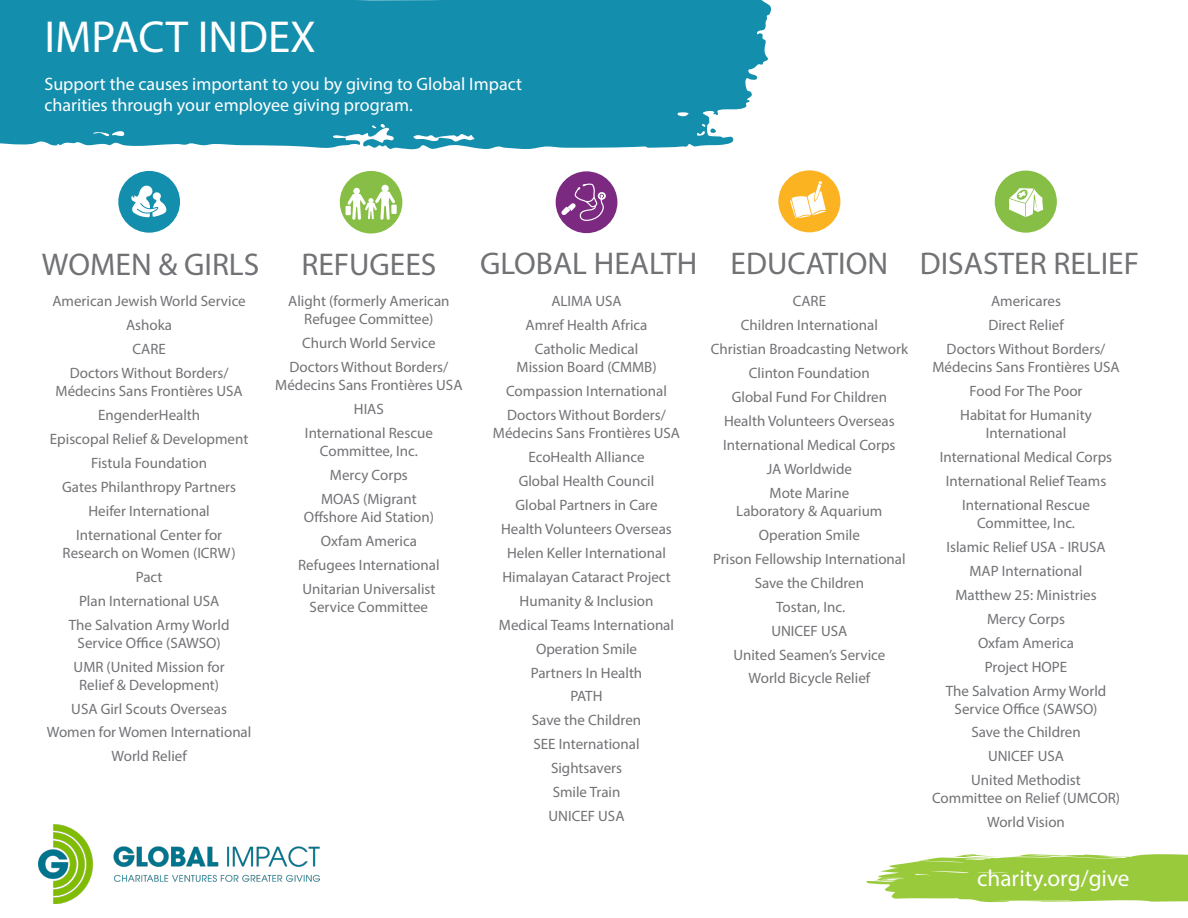
<style>
.page{position:relative;width:1188px;height:918px;background:#fff}
.page>*{position:absolute;margin:0;border:0;box-sizing:border-box;transform-origin:0 0}
.t1{font:45px "Myriad Pro";color:#fff}
.t2{font:31.5px "Myriad Pro";color:#717275}
.t3{font:23.25px "Myriad Pro";color:#fff}
.t4{font:18px/21px "Myriad Pro";color:#fff}
.t5{font:15px/18px "Myriad Pro";color:#717275;text-align:center}
</style>
<div class="page">
<div style="left:0;top:0;width:771px;height:150px;background:#148ead"></div>
<div style="left:995px;top:171px;width:62px;height:62px;background:#87bf46;border-radius:50%"></div>
<svg style="left:1009px;top:188px;width:34px;height:29px"></svg>
<div style="left:118px;top:171px;width:62px;height:62px;background:#148ead;border-radius:50%"></div>
<svg style="left:131px;top:186px;width:36px;height:31px"></svg>
<div style="left:778px;top:170px;width:62px;height:62px;background:#fbb322;border-radius:50%"></div>
<svg style="left:790px;top:181px;width:36px;height:38px"></svg>
<img style="left:39px;top:824px;width:281px;height:79px">
<svg style="left:866px;top:854px;width:322px;height:49px;background:#abd35e"></svg>
<div style="left:556px;top:171px;width:61px;height:62px;background:#7b2981;border-radius:50%"></div>
<svg style="left:561px;top:183px;width:45px;height:38px"></svg>
<div style="left:340px;top:171px;width:62px;height:63px;background:#87bf46;border-radius:50%"></div>
<svg style="left:347px;top:185px;width:48px;height:35px"></svg>
<div style="left:391px;top:205px;width:6px;height:9px;background:#fff"></div>
<div style="left:346px;top:206px;width:5px;height:9px;background:#fff"></div>
<p class="t1" style="left:44px;top:9px;width:273px">IMPACT INDEX</p>
<p class="t4" style="left:44px;top:73px;width:479px">Support the causes important to you by giving to Global Impact charities through your employee giving program.</p>
<p class="t2" style="left:42px;top:245px;width:219px">WOMEN &amp; GIRLS</p>
<p class="t5" style="left:52px;top:292px;width:195px">American Jewish World Service</p>
<p class="t5" style="left:126px;top:316px;width:48px">Ashoka</p>
<p class="t5" style="left:132px;top:340px;width:35px">CARE</p>
<p class="t5" style="left:56px;top:364px;width:189px">Doctors Without Borders/<br>Médecins Sans Frontières USA</p>
<p class="t5" style="left:98px;top:406px;width:104px">EngenderHealth</p>
<p class="t5" style="left:50px;top:430px;width:200px">Episcopal Relief &amp; Development</p>
<p class="t5" style="left:91px;top:454px;width:117px">Fistula Foundation</p>
<p class="t5" style="left:62px;top:478px;width:175px">Gates Philanthropy Partners</p>
<p class="t5" style="left:89px;top:502px;width:123px">Heifer International</p>
<p class="t5" style="left:63px;top:526px;width:175px">International Center for<br>Research on Women (ICRW)</p>
<p class="t5" style="left:136px;top:568px;width:28px">Pact</p>
<p class="t5" style="left:79px;top:591px;width:142px">Plan International USA</p>
<p class="t5" style="left:69px;top:615px;width:162px">The Salvation Army World<br>Service Office (SAWSO)</p>
<p class="t5" style="left:74px;top:657px;width:153px">UMR (United Mission for<br>Relief &amp; Development)</p>
<p class="t5" style="left:71px;top:699px;width:157px">USA Girl Scouts Overseas</p>
<p class="t5" style="left:47px;top:723px;width:206px">Women for Women International</p>
<p class="t5" style="left:112px;top:747px;width:77px">World Relief</p>
<p class="t2" style="left:301px;top:245px;width:137px">REFUGEES</p>
<p class="t5" style="left:288px;top:292px;width:163px">Alight (formerly American<br>Refugee Committee)</p>
<p class="t5" style="left:302px;top:334px;width:135px">Church World Service</p>
<p class="t5" style="left:275px;top:358px;width:189px">Doctors Without Borders/<br>Médecins Sans Frontières USA</p>
<p class="t5" style="left:354px;top:400px;width:31px">HIAS</p>
<p class="t5" style="left:305px;top:424px;width:129px">International Rescue<br>Committee, Inc.</p>
<p class="t5" style="left:330px;top:466px;width:79px">Mercy Corps</p>
<p class="t5" style="left:304px;top:490px;width:132px">MOAS (Migrant<br>Offshore Aid Station)</p>
<p class="t5" style="left:321px;top:532px;width:98px">Oxfam America</p>
<p class="t5" style="left:298px;top:556px;width:143px">Refugees International</p>
<p class="t5" style="left:302px;top:580px;width:135px">Unitarian Universalist<br>Service Committee</p>
<p class="t2" style="left:480px;top:244px;width:219px">GLOBAL HEALTH</p>
<p class="t5" style="left:551px;top:292px;width:72px">ALIMA USA</p>
<p class="t5" style="left:526px;top:316px;width:123px">Amref Health Africa</p>
<p class="t5" style="left:516px;top:340px;width:142px">Catholic Medical<br>Mission Board (CMMB)</p>
<p class="t5" style="left:506px;top:382px;width:162px">Compassion International</p>
<p class="t5" style="left:493px;top:406px;width:189px">Doctors Without Borders/<br>Médecins Sans Frontières USA</p>
<p class="t5" style="left:528px;top:448px;width:118px">EcoHealth Alliance</p>
<p class="t5" style="left:519px;top:472px;width:137px">Global Health Council</p>
<p class="t5" style="left:516px;top:496px;width:143px">Global Partners in Care</p>
<p class="t5" style="left:501px;top:520px;width:172px">Health Volunteers Overseas</p>
<p class="t5" style="left:507px;top:544px;width:160px">Helen Keller International</p>
<p class="t5" style="left:502px;top:568px;width:170px">Himalayan Cataract Project</p>
<p class="t5" style="left:520px;top:591px;width:135px">Humanity &amp; Inclusion</p>
<p class="t5" style="left:499px;top:615px;width:177px">Medical Teams International</p>
<p class="t5" style="left:536px;top:639px;width:103px">Operation Smile</p>
<p class="t5" style="left:531px;top:663px;width:113px">Partners In Health</p>
<p class="t5" style="left:571px;top:687px;width:33px">PATH</p>
<p class="t5" style="left:532px;top:711px;width:111px">Save the Children</p>
<p class="t5" style="left:534px;top:735px;width:107px">SEE International</p>
<p class="t5" style="left:551px;top:759px;width:72px">Sightsavers</p>
<p class="t5" style="left:553px;top:783px;width:69px">Smile Train</p>
<p class="t5" style="left:549px;top:807px;width:78px">UNICEF USA</p>
<p class="t2" style="left:731px;top:244px;width:159px">EDUCATION</p>
<p class="t5" style="left:793px;top:292px;width:35px">CARE</p>
<p class="t5" style="left:741px;top:316px;width:138px">Children International</p>
<p class="t5" style="left:711px;top:340px;width:199px">Christian Broadcasting Network</p>
<p class="t5" style="left:749px;top:364px;width:122px">Clinton Foundation</p>
<p class="t5" style="left:732px;top:388px;width:157px">Global Fund For Children</p>
<p class="t5" style="left:724px;top:412px;width:172px">Health Volunteers Overseas</p>
<p class="t5" style="left:723px;top:436px;width:174px">International Medical Corps</p>
<p class="t5" style="left:767px;top:460px;width:87px">JA Worldwide</p>
<p class="t5" style="left:736px;top:484px;width:148px">Mote Marine<br>Laboratory &amp; Aquarium</p>
<p class="t5" style="left:759px;top:526px;width:103px">Operation Smile</p>
<p class="t5" style="left:713px;top:550px;width:194px">Prison Fellowship International</p>
<p class="t5" style="left:755px;top:573px;width:111px">Save the Children</p>
<p class="t5" style="left:776px;top:597px;width:71px">Tostan, Inc.</p>
<p class="t5" style="left:771px;top:621px;width:78px">UNICEF USA</p>
<p class="t5" style="left:733px;top:645px;width:153px">United Seamen’s Service</p>
<p class="t5" style="left:749px;top:669px;width:123px">World Bicycle Relief</p>
<p class="t2" style="left:920px;top:244px;width:221px">DISASTER RELIEF</p>
<p class="t5" style="left:991px;top:292px;width:71px">Americares</p>
<p class="t5" style="left:988px;top:316px;width:77px">Direct Relief</p>
<p class="t5" style="left:932px;top:340px;width:189px">Doctors Without Borders/<br>Médecins Sans Frontières USA</p>
<p class="t5" style="left:970px;top:382px;width:114px">Food For The Poor</p>
<p class="t5" style="left:960px;top:406px;width:133px">Habitat for Humanity<br>International</p>
<p class="t5" style="left:940px;top:448px;width:174px">International Medical Corps</p>
<p class="t5" style="left:946px;top:472px;width:162px">International Relief Teams</p>
<p class="t5" style="left:962px;top:496px;width:129px">International Rescue<br>Committee, Inc.</p>
<p class="t5" style="left:946px;top:538px;width:161px">Islamic Relief USA - IRUSA</p>
<p class="t5" style="left:970px;top:562px;width:114px">MAP International</p>
<p class="t5" style="left:955px;top:586px;width:143px">Matthew 25: Ministries</p>
<p class="t5" style="left:987px;top:609px;width:79px">Mercy Corps</p>
<p class="t5" style="left:978px;top:633px;width:98px">Oxfam America</p>
<p class="t5" style="left:985px;top:657px;width:84px">Project HOPE</p>
<p class="t5" style="left:946px;top:681px;width:162px">The Salvation Army World<br>Service Office (SAWSO)</p>
<p class="t5" style="left:971px;top:723px;width:111px">Save the Children</p>
<p class="t5" style="left:988px;top:747px;width:78px">UNICEF USA</p>
<p class="t5" style="left:932px;top:771px;width:189px">United Methodist<br>Committee on Relief (UMCOR)</p>
<p class="t5" style="left:987px;top:813px;width:79px">World Vision</p>
<p class="t3" style="left:977px;top:864px;width:154px">charity.org/give</p>
</div>
